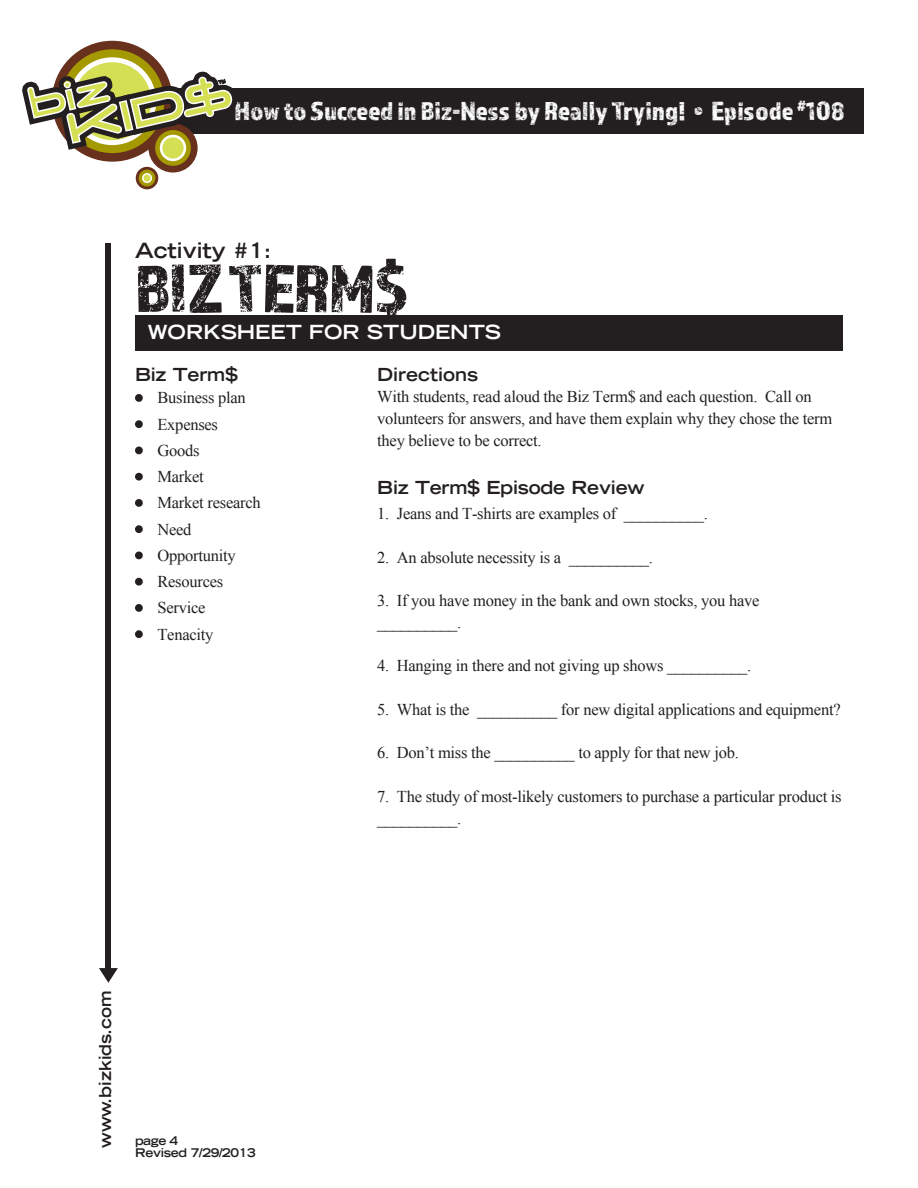
<style>
.page{position:relative;width:918px;height:1188px;background:#fff}
.page>*{position:absolute;margin:0;border:0;box-sizing:border-box;transform-origin:0 0}
.t1{font:70.5px "Almaq Rough";letter-spacing:-.025em;color:#231f20}
.t2{font:27px "Almaq Rough";color:#fff}
.t3{font:700 expanded 21px "Trade Gothic LT Std";color:#231f20}
.t4{font:700 expanded 19.5px "Trade Gothic LT Std";color:#fff}
.SUBHEAD{font:700 expanded 18px "Trade Gothic LT Std";letter-spacing:-.01em;color:#231f20}
.Biz_TERMS{font:16.5px/21.8px "Times New Roman";letter-spacing:-.015em;color:#231f20}
.t5{font:700 expanded 16.5px "Trade Gothic LT Std";color:#231f20}
.t6{font:700 expanded 12px/12px "Trade Gothic LT Std";letter-spacing:-.025em;color:#231f20}
</style>
<div class="page">
<div style="left:99px;top:88px;width:765px;height:45px;background:#231f20"></div>
<div style="left:106px;top:243px;width:5px;height:730px;background:#231f20"></div>
<svg style="left:99px;top:968px;width:19px;height:15px"></svg>
<svg style="left:22px;top:40px;width:215px;height:150px"></svg>
<div style="left:135px;top:315px;width:707px;height:35px;background:#231f20"></div>
<div style="left:135px;top:394px;width:8px;height:8px;background:#231f20;border-radius:50%"></div>
<div style="left:135px;top:420px;width:8px;height:8px;background:#231f20;border-radius:50%"></div>
<div style="left:135px;top:447px;width:8px;height:7px;background:#231f20;border-radius:50%"></div>
<div style="left:135px;top:473px;width:8px;height:8px;background:#231f20;border-radius:50%"></div>
<div style="left:135px;top:499px;width:8px;height:8px;background:#231f20;border-radius:50%"></div>
<div style="left:135px;top:525px;width:8px;height:8px;background:#231f20;border-radius:50%"></div>
<div style="left:135px;top:552px;width:8px;height:7px;background:#231f20;border-radius:50%"></div>
<div style="left:135px;top:578px;width:8px;height:8px;background:#231f20;border-radius:50%"></div>
<div style="left:135px;top:604px;width:8px;height:8px;background:#231f20;border-radius:50%"></div>
<div style="left:135px;top:630px;width:8px;height:8px;background:#231f20;border-radius:50%"></div>
<h2 class="t2" style="left:235px;top:95px;width:612px">How to Succeed in Biz-Ness by Really Trying! • Episode <sup>#</sup>108</h2>
<p class="t3" style="left:135px;top:237px;width:138px">Activity #1:</p>
<p class="t1" style="left:135px;top:246px;width:278px">BIZ TERM$</p>
<p class="t4" style="left:148px;top:319px;width:355px">WORKSHEET FOR STUDENTS</p>
<p class="SUBHEAD" style="left:135px;top:362px;width:105px">Biz Term$</p>
<p class="Biz_TERMS" style="left:157px;top:387px;width:90px">Business plan</p>
<p class="Biz_TERMS" style="left:157px;top:413px;width:62px">Expenses</p>
<p class="Biz_TERMS" style="left:157px;top:439px;width:44px">Goods</p>
<p class="Biz_TERMS" style="left:157px;top:465px;width:48px">Market</p>
<p class="Biz_TERMS" style="left:157px;top:492px;width:105px">Market research</p>
<p class="Biz_TERMS" style="left:157px;top:518px;width:36px">Need</p>
<p class="Biz_TERMS" style="left:157px;top:544px;width:80px">Opportunity</p>
<p class="Biz_TERMS" style="left:157px;top:570px;width:67px">Resources</p>
<p class="Biz_TERMS" style="left:157px;top:597px;width:49px">Service</p>
<p class="Biz_TERMS" style="left:157px;top:623px;width:58px">Tenacity</p>
<p class="SUBHEAD" style="left:377px;top:362px;width:102px">Directions</p>
<p class="Biz_TERMS" style="left:377px;top:386px;width:457px">With students, read aloud the Biz Term$ and each question. Call on volunteers for answers, and have them explain why they chose the term they believe to be correct.</p>
<p class="SUBHEAD" style="left:377px;top:476px;width:269px">Biz Term$ Episode Review</p>
<p class="Biz_TERMS" style="left:377px;top:502px;width:332px">1. Jeans and T-shirts are examples of __________.</p>
<p class="Biz_TERMS" style="left:377px;top:546px;width:277px">2. An absolute necessity is a __________.</p>
<p class="Biz_TERMS" style="left:377px;top:589px;width:384px">3. If you have money in the bank and own stocks, you have __________.</p>
<p class="Biz_TERMS" style="left:377px;top:655px;width:376px">4. Hanging in there and not giving up shows __________.</p>
<p class="Biz_TERMS" style="left:377px;top:698px;width:465px">5. What is the __________ for new digital applications and equipment?</p>
<p class="Biz_TERMS" style="left:377px;top:742px;width:363px">6. Don’t miss the __________ to apply for that new job.</p>
<p class="Biz_TERMS" style="left:377px;top:785px;width:466px">7. The study of most-likely customers to purchase a particular product is __________.</p>
<p class="t5" style="left:95px;top:1148px;width:159px;rotate:-90deg">www.bizkids.com</p>
<p class="t6" style="left:135px;top:1135px;width:122px">page 4<br>Revised 7/29/2013</p>
</div>
